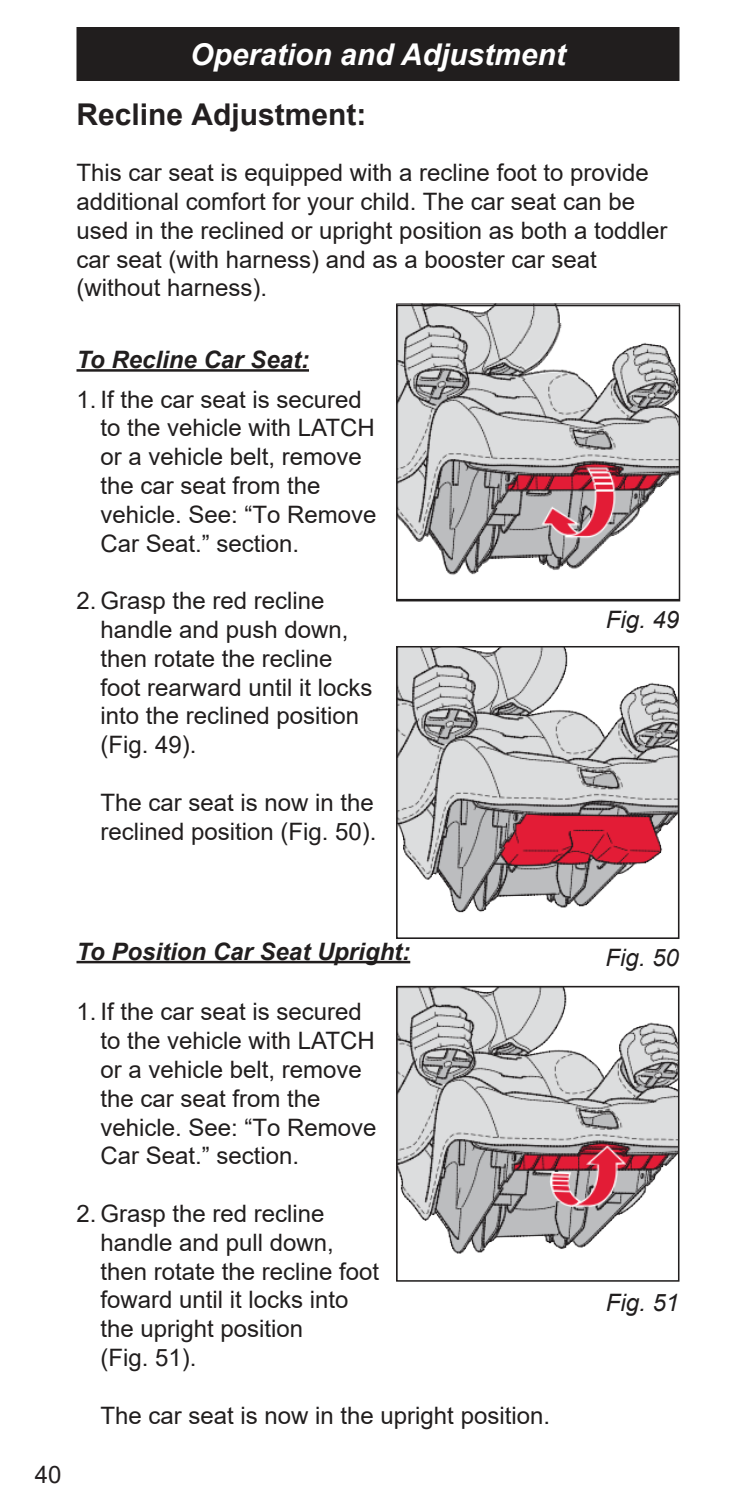
<style>
.page{position:relative;width:756px;height:1512px;background:#fff}
.page>*{position:absolute;margin:0;border:0;box-sizing:border-box;transform-origin:0 0}
.t1{font:italic 700 30px "Arial";color:#fff}
.t2{font:700 30px "Arial";color:#231f20}
.t3{font:24px/28.8px "Arial";color:#211e1e}
.t4{font:italic 700 24px "Arial";color:#211e1e}
.t5{font:italic 24px "Arial";color:#211e1e}
.t6{font:24px "Arial";color:#231f20}
</style>
<div class="page">
<div style="left:78px;top:28px;width:600px;height:52px;background:#211e1e"></div>
<div style="left:76px;top:27px;width:604px;height:54px;border:3px solid #211e1e"></div>
<hr style="left:76px;top:369px;width:233px;height:3px;background:#211e1e">
<hr style="left:76px;top:961px;width:334px;height:2px;background:#211e1e">
<img style="left:396px;top:304px;width:283px;height:271px">
<div style="left:396px;top:305px;width:284px;height:296px;border:2px solid #211e1e"></div>
<img style="left:399px;top:649px;width:278px;height:264px">
<div style="left:396px;top:646px;width:284px;height:293px;border:2px solid #211e1e"></div>
<img style="left:399px;top:989px;width:278px;height:265px">
<div style="left:396px;top:986px;width:284px;height:296px;border:2px solid #211e1e"></div>
<p class="t1" style="left:190px;top:34px;width:377px">Operation and Adjustment</p>
<p class="t2" style="left:76px;top:94px;width:292px">Recline Adjustment:</p>
<p class="t3" style="left:76px;top:158px;width:592px">This car seat is equipped with a recline foot to provide additional comfort for your child. The car seat can be used in the reclined or upright position as both a toddler car seat (with harness) and as a booster car seat (without harness).</p>
<p class="t4" style="left:76px;top:343px;width:234px">To Recline Car Seat:</p>
<p class="t3" style="left:76px;top:385px;width:287px">1. If the car seat is secured</p>
<p class="t3" style="left:100px;top:413px;width:278px">to the vehicle with LATCH or a vehicle belt, remove the car seat from the vehicle. See: “To Remove<br>Car Seat.” section.</p>
<p class="t3" style="left:76px;top:586px;width:250px">2. Grasp the red recline</p>
<p class="t3" style="left:100px;top:615px;width:274px">handle and push down, then rotate the recline foot rearward until it locks into the reclined position (Fig. 49).</p>
<p class="t3" style="left:100px;top:788px;width:278px">The car seat is now in the reclined position (Fig. 50).</p>
<p class="t5" style="left:606px;top:604px;width:75px">Fig. 49</p>
<p class="t6" style="left:35px;top:1458px;width:28px">40</p>
<p class="t4" style="left:76px;top:935px;width:335px">To Position Car Seat Upright:</p>
<p class="t3" style="left:76px;top:997px;width:287px">1. If the car seat is secured</p>
<p class="t3" style="left:100px;top:1026px;width:278px">to the vehicle with LATCH or a vehicle belt, remove the car seat from the vehicle. See: “To Remove<br>Car Seat.” section.</p>
<p class="t3" style="left:76px;top:1199px;width:250px">2. Grasp the red recline</p>
<p class="t3" style="left:100px;top:1228px;width:280px">handle and pull down, then rotate the recline foot foward until it locks into the upright position<br>(Fig. 51).</p>
<p class="t3" style="left:100px;top:1401px;width:451px">The car seat is now in the upright position.</p>
<p class="t5" style="left:606px;top:943px;width:75px">Fig. 50</p>
<p class="t5" style="left:606px;top:1287px;width:75px">Fig. 51</p>
</div>
